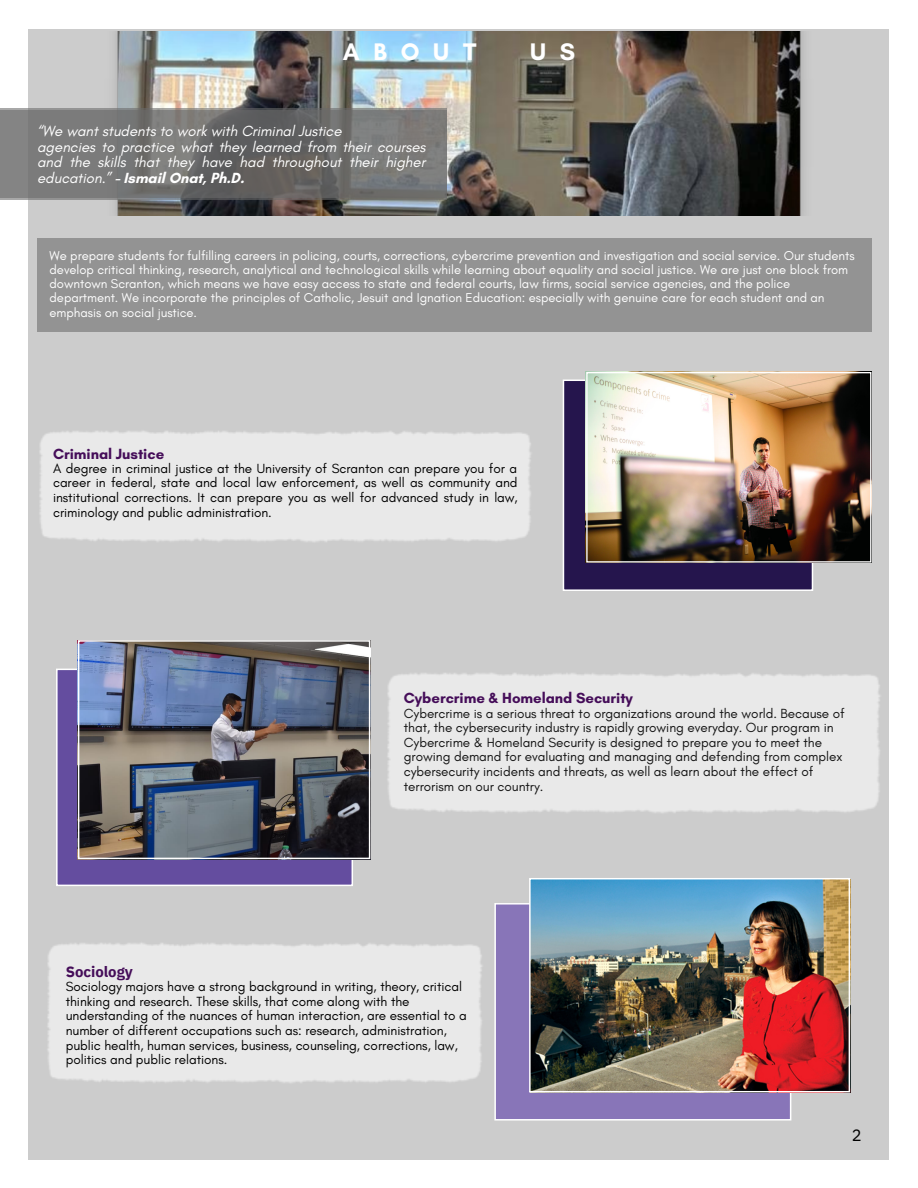
<style>
.page{position:relative;width:918px;height:1188px;background:#fff}
.page>*{position:absolute;margin:0;border:0;box-sizing:border-box;transform-origin:0 0}
.t1{font:700 24.45px "Glacial Indifference";letter-spacing:.565em;color:#fff}
.t2{font:16.5px "IBM Plex Sans";color:#000}
.t3{font:italic 15px/15.8px "Glacial Indifference";letter-spacing:-.005em;color:#fff}
.t4{font:700 15px "Glacial Indifference";letter-spacing:-.005em;color:#450d59}
.t5{font:700 15px "IBM Plex Sans";letter-spacing:-.005em;color:#450d59}
.t6{font:13.5px/14.7px "Glacial Indifference";letter-spacing:-.005em;color:#000}
.t7{font:13.5px/14.7px "Glacial Indifference";letter-spacing:-.005em;color:#141414}
.t8{font:13.05px/14.1px "Glacial Indifference";letter-spacing:-.005em;color:#fff}
.s1{font-weight:700;font-style:normal}
</style>
<div class="page">
<div style="left:28px;top:29px;width:861px;height:1131px;background:#ccc"></div>
<img style="left:115px;top:31px;width:689px;height:185px">
<svg style="left:56px;top:669px;width:297px;height:217px;background:#6d59a3"></svg>
<img style="left:78px;top:640px;width:292px;height:219px">
<svg style="left:563px;top:380px;width:250px;height:211px;background:#312256"></svg>
<img style="left:39px;top:390px;width:528px;height:189px">
<div style="left:47px;top:943px;width:435px;height:140px;background:#e9e9e9"></div>
<img style="left:350px;top:640px;width:530px;height:211px">
<svg style="left:0;top:108px;width:447px;height:2px"></svg>
<svg style="left:494px;top:903px;width:297px;height:218px;background:#907ebb"></svg>
<div style="left:38px;top:238px;width:834px;height:94px;background:#939393"></div>
<img style="left:529px;top:878px;width:321px;height:214px">
<svg style="left:0;top:110px;width:447px;height:90px;background:#727171"></svg>
<img style="left:586px;top:372px;width:285px;height:191px">
<h1 class="t1" style="left:343px;top:37px;width:135px">ABOUT</h1>
<h1 class="t1" style="left:530px;top:37px;width:47px">U S</h1>
<p class="t3" style="left:37px;top:123px;width:390px">“We want students to work with Criminal Justice<br>agencies to practice what they learned from their courses and the skills that they have had throughout their higher education.” <span class="s1">- Ismail Onat, Ph.D.</span></p>
<p class="t8" style="left:50px;top:248px;width:807px">We prepare students for fulfilling careers in policing, courts, corrections, cybercrime prevention and investigation and social service. Our students develop critical thinking, research, analytical and technological skills while learning about equality and social justice. We are just one block from downtown Scranton, which means we have easy access to state and federal courts, law firms, social service agencies, and the police department. We incorporate the principles of Catholic, Jesuit and Ignation Education: especially with genuine care for each student and an emphasis on social justice.</p>
<p class="t4" style="left:53px;top:444px;width:113px">Criminal Justice</p>
<p class="t6" style="left:53px;top:461px;width:466px;text-align:justify">A degree in criminal justice at the University of Scranton can prepare you for a career in federal, state and local law enforcement, as well as community and institutional corrections. It can prepare you as well for advanced study in law, criminology and public administration.</p>
<p class="t4" style="left:404px;top:689px;width:231px">Cybercrime &amp; Homeland Security</p>
<p class="t7" style="left:404px;top:705px;width:443px">Cybercrime is a serious threat to organizations around the world. Because of that, the cybersecurity industry is rapidly growing everyday. Our program in Cybercrime &amp; Homeland Security is designed to prepare you to meet the growing demand for evaluating and managing and defending from complex cybersecurity incidents and threats, as well as learn about the effect of terrorism on our country.</p>
<p class="t5" style="left:66px;top:961px;width:69px">Sociology</p>
<p class="t6" style="left:66px;top:979px;width:403px">Sociology majors have a strong background in writing, theory, critical thinking and research. These skills, that come along with the understanding of the nuances of human interaction, are essential to a number of different occupations such as: research, administration, public health, human services, business, counseling, corrections, law, politics and public relations.</p>
<p class="t2" style="left:852px;top:1124px;width:11px">2</p>
</div>
